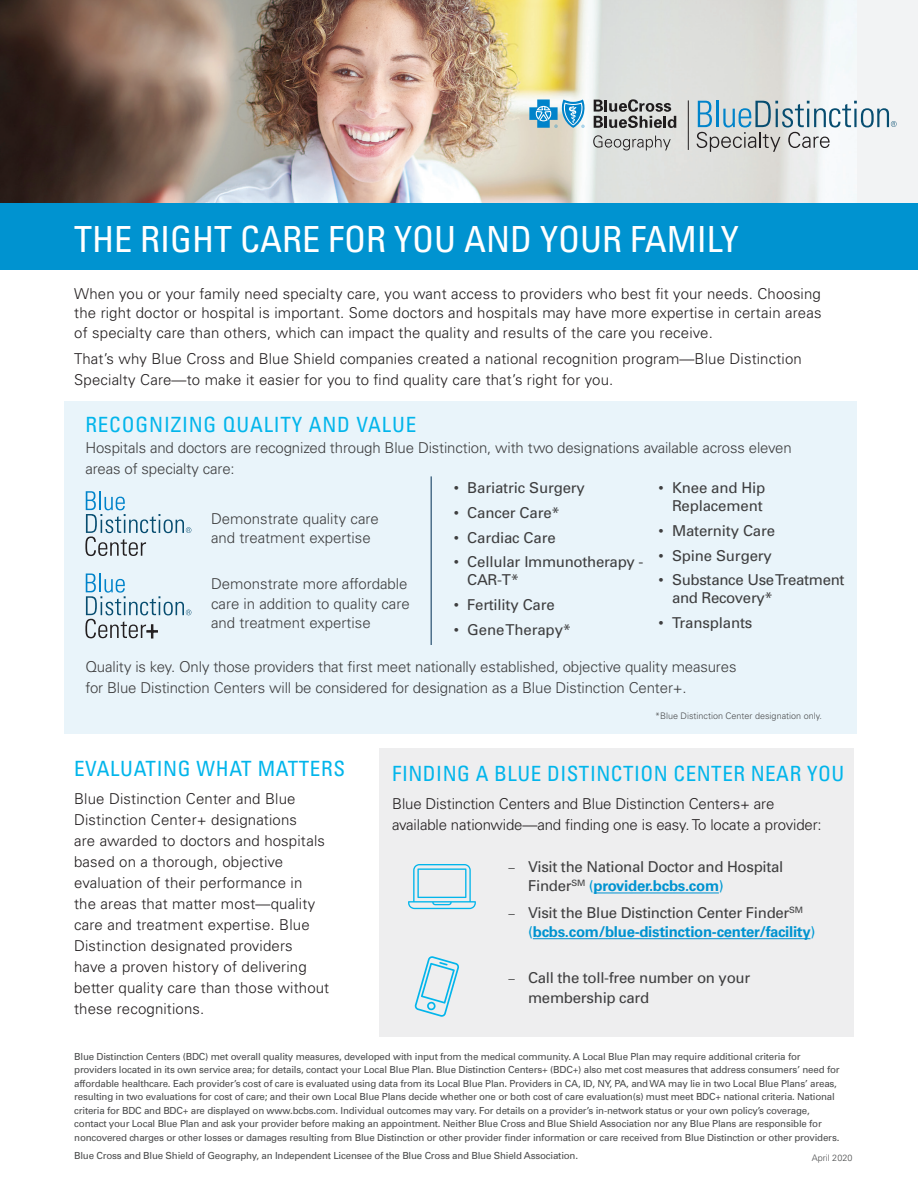
<style>
.page{position:relative;width:918px;height:1188px;background:#fff}
.page>*{position:absolute;margin:0;border:0;box-sizing:border-box;transform-origin:0 0}
.t1{font:condensed 36px "Univers";color:#fff}
.t2{font:condensed 21px "Univers";letter-spacing:.03em;color:#02b5eb}
.Body{font:300 15px/21px "Univers";letter-spacing:.01em;color:#231f20}
.Body-2{font:300 15px/19.5px "Univers";letter-spacing:-.01em;color:#3e3e3f}
.t3{font:15px/18px "Univers";letter-spacing:-.015em;color:#3e3e3f}
.Body-3{font:300 15px/21px "Univers";letter-spacing:-.01em;color:#231f20}
.t4{font:700 15px/19.5px "Univers";letter-spacing:-.02em;color:#0093d0}
.Body-4{font:9.75px/13.5px "Univers";letter-spacing:-.02em;color:#4b4c4d}
.Body-5{font:300 9px "Univers";color:#4b4c4d}
.s1{font-family:"Minion Pro"}
.s2{color:#009ad4}
.s3{font-weight:700;color:#0093d0}
.s4{font-family:"Minion Pro";font-weight:400;color:#3e3e3f}
.s5{font-weight:400;color:#3e3e3f}
.s6{font-weight:400;color:#009ad4}
</style>
<div class="page">
<div style="left:64px;top:402px;width:792px;height:332px;background:#e9f4fa"></div>
<div style="left:0;top:0;width:918px;height:270px;background:#f2f3f4"></div>
<img style="left:0;top:0;width:856px;height:204px">
<div style="left:0;top:204px;width:918px;height:66px;background:#0093d0"></div>
<svg style="left:594px;top:99px;width:82px;height:29px;background:#959695"></svg>
<svg style="left:529px;top:99px;width:56px;height:29px"></svg>
<svg style="left:593px;top:135px;width:78px;height:15px"></svg>
<hr style="left:688px;top:100px;width:1px;height:50px;background:#201d1e">
<svg style="left:697px;top:101px;width:200px;height:51px"></svg>
<svg style="left:85px;top:491px;width:106px;height:65px"></svg>
<svg style="left:85px;top:574px;width:106px;height:65px"></svg>
<div style="left:379px;top:748px;width:474px;height:288px;background:#eeeeef"></div>
<hr style="left:594px;top:893px;width:125px;height:1px;background:#0093d0">
<hr style="left:533px;top:938px;width:277px;height:1px;background:#0093d0">
<svg style="left:414px;top:956px;width:45px;height:61px"></svg>
<svg style="left:408px;top:864px;width:68px;height:45px"></svg>
<hr style="left:431px;top:476px;width:1px;height:169px;background:#002e54">
<p class="t1" style="left:74px;top:216px;width:666px">THE RIGHT CARE FOR YOU AND YOUR FAMILY</p>
<p class="Body" style="left:74px;top:284px;width:749px;line-height:19.5px;text-align:justify">When you or your family need specialty care, you want access to providers who best fit your needs. Choosing the right doctor or hospital is important. Some doctors and hospitals may have more expertise in certain areas of specialty care than others, which can impact the quality and results of the care you receive.</p>
<p class="Body" style="left:74px;top:348px;width:729px">That’s why Blue Cross and Blue Shield companies created a national recognition program—Blue Distinction<br>Specialty Care—to make it easier for you to find quality care that’s right for you.</p>
<p class="t2" style="left:85px;top:411px;width:332px">RECOGNIZING QUALITY AND VALUE</p>
<p class="Body-2" style="left:85px;top:437px;width:708px;line-height:21px">Hospitals and doctors are recognized through Blue Distinction, with two designations available across eleven areas of specialty care:</p>
<p class="Body-2" style="left:211px;top:509px;width:169px">Demonstrate quality care and treatment expertise</p>
<p class="Body-2" style="left:211px;top:574px;width:200px">Demonstrate more affordable care in addition to quality care and treatment expertise</p>
<p class="t3" style="left:454px;top:478px;width:133px">• Bariatric Surgery</p>
<p class="t3" style="left:454px;top:503px;width:108px">• Cancer Care*</p>
<p class="t3" style="left:454px;top:528px;width:103px">• Cardiac Care</p>
<p class="t3" style="left:467px;top:553px;width:178px;text-indent:-14px">• Cellular Immunotherapy -<br>CAR-T*</p>
<p class="t3" style="left:454px;top:595px;width:102px">• Fertility Care</p>
<p class="t3" style="left:454px;top:620px;width:119px">• Gene Therapy*</p>
<p class="t3" style="left:659px;top:478px;width:108px;text-align:right">• Knee and Hip<br>Replacement</p>
<p class="t3" style="left:659px;top:521px;width:118px">• Maternity Care</p>
<p class="t3" style="left:659px;top:546px;width:115px">• Spine Surgery</p>
<p class="t3" style="left:672px;top:571px;width:174px;text-indent:-14px">• Substance Use Treatment and Recovery*</p>
<p class="t3" style="left:659px;top:613px;width:95px">• Transplants</p>
<p class="Body-2" style="left:85px;top:656px;width:653px;line-height:21px">Quality is key. Only those providers that first meet nationally established, objective quality measures for Blue Distinction Centers will be considered for designation as a Blue Distinction Center+.</p>
<p class="t2" style="left:74px;top:755px;width:272px">EVALUATING WHAT MATTERS</p>
<p class="Body" style="left:74px;top:788px;width:257px">Blue Distinction Center and Blue Distinction Center+ designations<br>are awarded to doctors and hospitals based on a thorough, objective evaluation of their performance in<br>the areas that matter most—quality care and treatment expertise. Blue Distinction designated providers<br>have a proven history of delivering better quality care than those without these recognitions.</p>
<p class="Body-5" style="left:655px;top:711px;width:168px">*Blue Distinction Center designation only.</p>
<p class="t2" style="left:392px;top:760px;width:454px">FINDING A BLUE DISTINCTION CENTER NEAR YOU</p>
<p class="Body-3" style="left:392px;top:793px;width:431px">Blue Distinction Centers and Blue Distinction Centers+ are available nationwide—and finding one is easy. To locate a provider:</p>
<p class="t3" style="left:528px;top:857px;width:257px;line-height:19.5px;text-indent:-20px"><span class="s1">–</span> Visit the National Doctor and Hospital<br>Finder<sup>SM</sup> <span class="s2">(</span><span class="s3">provider.bcbs.com</span><span class="s2">)</span></p>
<p class="t4" style="left:528px;top:903px;width:289px;text-indent:-20px"><span class="s4">–</span> <span class="s5">Visit the Blue Distinction Center Finder</span><sup>SM </sup><span class="s6">(</span>bcbs.com/blue-distinction-center/facility<span class="s6">)</span></p>
<p class="t3" style="left:528px;top:968px;width:224px;line-height:19.5px;text-indent:-20px"><span class="s1">–</span> Call the toll-free number on your membership card</p>
<p class="Body-4" style="left:74px;top:1049px;width:767px">Blue Distinction Centers (BDC) met overall quality measures, developed with input from the medical community. A Local Blue Plan may require additional criteria for providers located in its own service area; for details, contact your Local Blue Plan. Blue Distinction Centers+ (BDC+) also met cost measures that address consumers’ need for affordable healthcare. Each provider’s cost of care is evaluated using data from its Local Blue Plan. Providers in CA, ID, NY, PA, and WA may lie in two Local Blue Plans’ areas, resulting in two evaluations for cost of care; and their own Local Blue Plans decide whether one or both cost of care evaluation(s) must meet BDC+ national criteria. National criteria for BDC and BDC+ are displayed on www.bcbs.com. Individual outcomes may vary. For details on a provider’s in-network status or your own policy’s coverage, contact your Local Blue Plan and ask your provider before making an appointment. Neither Blue Cross and Blue Shield Association nor any Blue Plans are responsible for noncovered charges or other losses or damages resulting from Blue Distinction or other provider finder information or care received from Blue Distinction or other providers.</p>
<p class="Body-4" style="left:74px;top:1149px;width:505px">Blue Cross and Blue Shield of Geography, an Independent Licensee of the Blue Cross and Blue Shield Association.</p>
<p class="Body-5" style="left:812px;top:1152px;width:42px">April 2020</p>
</div>
